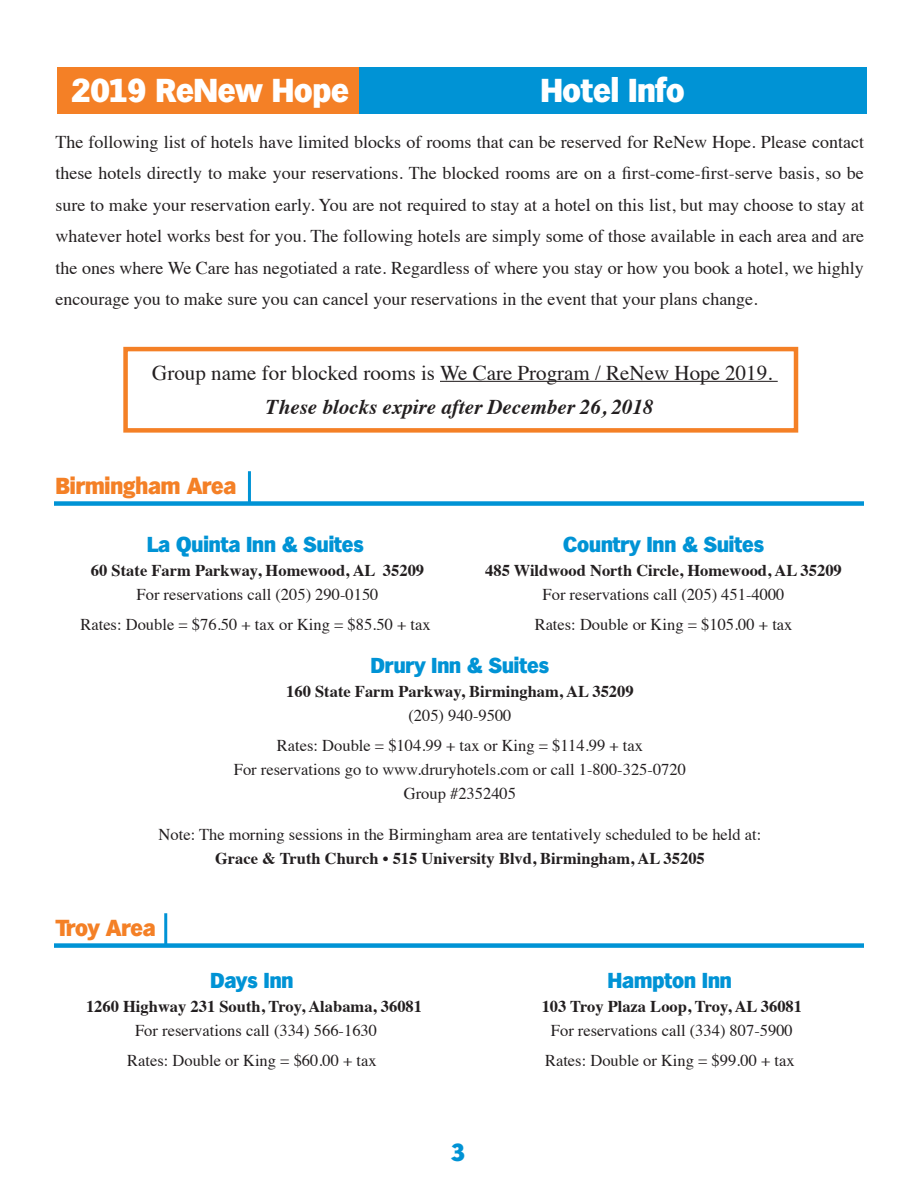
<style>
.page{position:relative;width:918px;height:1188px;background:#fff}
.page>*{position:absolute;margin:0;border:0;box-sizing:border-box;transform-origin:0 0}
.t1{font:32.1px "Nantun";color:#fff}
.t2{font:24px "Nantun";color:#0093d5}
.t3{font:22.5px "Nantun";color:#f48026}
.t4{font:21px "Nantun";color:#0093d5}
.t5{font:21px "Times";color:#231f20}
.t6{font:italic 700 21px "Times";color:#231f20}
.t7{font:18px/31.5px "Times";color:#231f20;text-align:justify}
.t8{font:16.5px "Times";color:#231f20}
.t9{font:700 16.5px "Times";color:#231f20}
</style>
<div class="page">
<div style="left:311px;top:68px;width:555px;height:46px;background:#0093d5"></div>
<hr style="left:248px;top:471px;width:3px;height:32px;background:#0093d5">
<hr style="left:164px;top:913px;width:3px;height:32px;background:#0093d5">
<div style="left:54px;top:501px;width:810px;height:5px;background:#0093d5"></div>
<div style="left:54px;top:943px;width:810px;height:5px;background:#0093d5"></div>
<div style="left:57px;top:68px;width:302px;height:46px;background:#f48026"></div>
<div style="left:123px;top:347px;width:675px;height:86px;border:4px solid #f48026"></div>
<hr style="left:440px;top:381px;width:338px;height:1px;background:#231f20">
<p class="t1" style="left:71px;top:73px;width:279px">2019 ReNew Hope</p>
<p class="t1" style="left:541px;top:73px;width:145px">Hotel Info</p>
<p class="t7" style="left:56px;top:125px;width:810px">The following list of hotels have limited blocks of rooms that can be reserved for ReNew Hope. Please contact these hotels directly to make your reservations. The blocked rooms are on a first-come-first-serve basis, so be sure to make your reservation early. You are not required to stay at a hotel on this list, but may choose to stay at whatever hotel works best for you. The following hotels are simply some of those available in each area and are the ones where We Care has negotiated a rate. Regardless of where you stay or how you book a hotel, we highly encourage you to make sure you can cancel your reservations in the event that your plans change.</p>
<p class="t5" style="left:152px;top:353px;width:622px">Group name for blocked rooms is We Care Program / ReNew Hope 2019.</p>
<p class="t6" style="left:266px;top:387px;width:389px">These blocks expire after December 26, 2018</p>
<p class="t3" style="left:56px;top:474px;width:182px">Birmingham Area</p>
<p class="t4" style="left:147px;top:533px;width:218px">La Quinta Inn &amp; Suites</p>
<p class="t9" style="left:91px;top:555px;width:335px">60 State Farm Parkway, Homewood, AL 35209</p>
<p class="t8" style="left:137px;top:579px;width:243px">For reservations call (205) 290-0150</p>
<p class="t8" style="left:80px;top:609px;width:352px">Rates: Double = $76.50 + tax or King = $85.50 + tax</p>
<p class="t4" style="left:563px;top:533px;width:203px">Country Inn &amp; Suites</p>
<p class="t9" style="left:485px;top:555px;width:358px">485 Wildwood North Circle, Homewood, AL 35209</p>
<p class="t8" style="left:543px;top:579px;width:243px">For reservations call (205) 451-4000</p>
<p class="t8" style="left:535px;top:609px;width:259px">Rates: Double or King = $105.00 + tax</p>
<p class="t4" style="left:371px;top:655px;width:180px">Drury Inn &amp; Suites</p>
<p class="t9" style="left:286px;top:676px;width:349px">160 State Farm Parkway, Birmingham, AL 35209</p>
<p class="t8" style="left:408px;top:701px;width:105px">(205) 940-9500</p>
<p class="t8" style="left:277px;top:731px;width:368px">Rates: Double = $104.99 + tax or King = $114.99 + tax</p>
<p class="t8" style="left:234px;top:755px;width:454px">For reservations go to www.druryhotels.com or call 1-800-325-0720</p>
<p class="t8" style="left:404px;top:779px;width:114px">Group #2352405</p>
<p class="t8" style="left:159px;top:819px;width:604px">Note: The morning sessions in the Birmingham area are tentatively scheduled to be held at:</p>
<p class="t9" style="left:215px;top:843px;width:491px">Grace &amp; Truth Church • 515 University Blvd, Birmingham, AL 35205</p>
<p class="t3" style="left:56px;top:916px;width:102px">Troy Area</p>
<p class="t4" style="left:210px;top:969px;width:85px">Days Inn</p>
<p class="t9" style="left:86px;top:991px;width:338px">1260 Highway 231 South, Troy, Alabama, 36081</p>
<p class="t8" style="left:135px;top:1015px;width:243px">For reservations call (334) 566-1630</p>
<p class="t8" style="left:127px;top:1045px;width:251px">Rates: Double or King = $60.00 + tax</p>
<p class="t2" style="left:451px;top:1140px;width:16px">3</p>
<p class="t4" style="left:608px;top:969px;width:126px">Hampton Inn</p>
<p class="t9" style="left:542px;top:991px;width:262px">103 Troy Plaza Loop, Troy, AL 36081</p>
<p class="t8" style="left:551px;top:1015px;width:243px">For reservations call (334) 807-5900</p>
<p class="t8" style="left:545px;top:1045px;width:251px">Rates: Double or King = $99.00 + tax</p>
</div>
